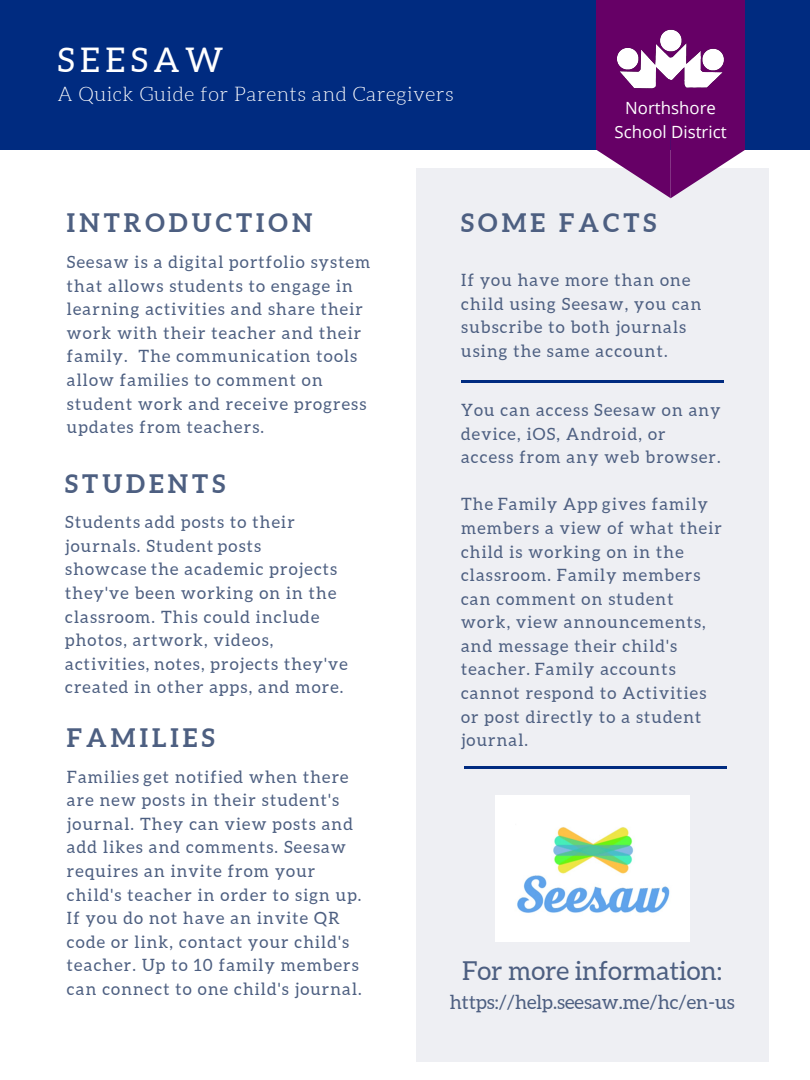
<style>
.page{position:relative;width:810px;height:1080px;background:#fff}
.page>*{position:absolute;margin:0;border:0;box-sizing:border-box;transform-origin:0 0}
.t1{font:33.94px "Aleo";letter-spacing:.16em;color:#fff}
.t2{font:26.06px "Aleo";color:#4d5f81}
.t3{font:700 25.44px "Aleo";letter-spacing:.16em;color:#4d5f81}
.t4{font:300 19.81px "Aleo";letter-spacing:.03em;color:#fff}
.t5{font:19.38px "Aleo";color:#4d5f81}
.t6{font:17px/23.6px "Aleo";letter-spacing:.07em;color:#4d5f81}
.t7{font:16.81px/23.5px "Open Sans";color:#fff;text-align:center}
</style>
<div class="page">
<div style="left:0;top:0;width:810px;height:150px;background:#002b80"></div>
<div style="left:416px;top:168px;width:353px;height:894px;background:#eeeff3"></div>
<div style="left:597px;top:0;width:148px;height:121px;background:#606"></div>
<svg style="left:597px;top:121px;width:148px;height:77px"></svg>
<hr style="left:461px;top:381px;width:262px;height:1px;background:#002b80">
<hr style="left:465px;top:767px;width:262px;height:1px;background:#002b80">
<img style="left:617px;top:29px;width:107px;height:60px">
<img style="left:495px;top:796px;width:194px;height:145px">
<h1 class="t1" style="left:58px;top:41px;width:167px">SEESAW</h1>
<p class="t4" style="left:58px;top:83px;width:398px">A Quick Guide for Parents and Caregivers</p>
<p class="t7" style="left:615px;top:96px;width:114px">Northshore<br>School District</p>
<h3 class="t3" style="left:67px;top:208px;width:247px">INTRODUCTION</h3>
<p class="t6" style="left:67px;top:250px;width:305px">Seesaw is a digital portfolio system that allows students to engage in learning activities and share their work with their teacher and their family. The communication tools allow families to comment on student work and receive progress updates from teachers.</p>
<h3 class="t3" style="left:65px;top:469px;width:162px">STUDENTS</h3>
<p class="t6" style="left:65px;top:510px;width:284px">Students add posts to their journals. Student posts<br>showcase the academic projects they've been working on in the classroom. This could include photos, artwork, videos, activities, notes, projects they've created in other apps, and more.</p>
<h3 class="t3" style="left:67px;top:723px;width:149px">FAMILIES</h3>
<p class="t6" style="left:67px;top:765px;width:296px">Families get notified when there are new posts in their student's journal. They can view posts and add likes and comments. Seesaw requires an invite from your child's teacher in order to sign up.<br>If you do not have an invite QR code or link, contact your child's teacher. Up to 10 family members can connect to one child's journal.</p>
<h3 class="t3" style="left:461px;top:208px;width:197px">SOME FACTS</h3>
<p class="t6" style="left:461px;top:268px;width:242px">If you have more than one child using Seesaw, you can subscribe to both journals using the same account.</p>
<p class="t6" style="left:461px;top:398px;width:261px">You can access Seesaw on any device, iOS, Android, or access from any web browser.</p>
<p class="t6" style="left:461px;top:493px;width:262px">The Family App gives family members a view of what their child is working on in the classroom. Family members can comment on student work, view announcements, and message their child's teacher. Family accounts cannot respond to Activities or post directly to a student journal.</p>
<h2 class="t2" style="left:462px;top:956px;width:261px">For more information:</h2>
<p class="t5" style="left:450px;top:991px;width:286px">https://help.seesaw.me/hc/en-us</p>
</div>
